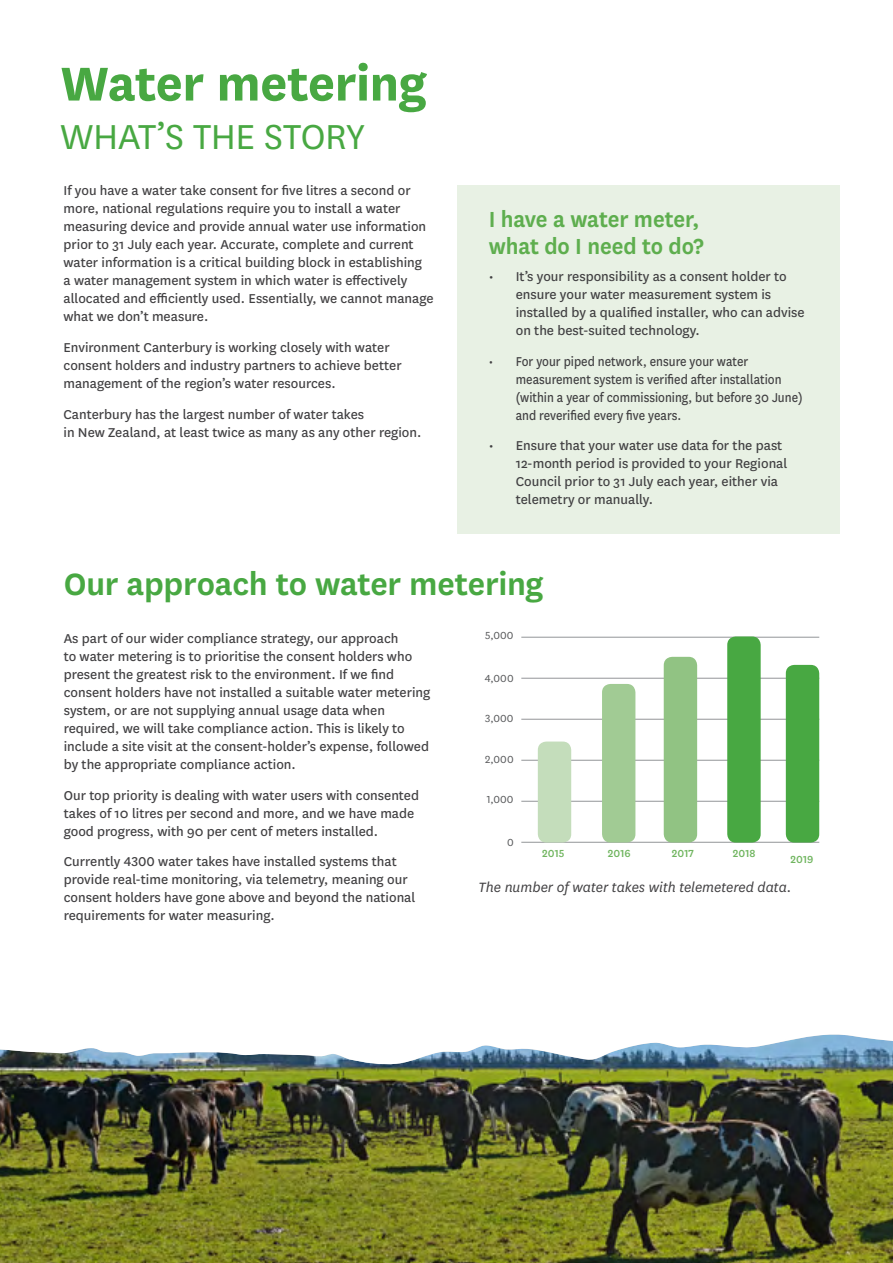
<style>
.page{position:relative;width:893px;height:1263px;background:#fff}
.page>*{position:absolute;margin:0;border:0;box-sizing:border-box;transform-origin:0 0}
.t1{font:700 55.5px "National";letter-spacing:-.01em;color:#48a842}
.t2{font:40.5px "National";letter-spacing:-.01em;color:#48a842}
.t3{font:600 36px "National";letter-spacing:-.01em;color:#48a842}
.t4{font:600 25.5px/27px "National";letter-spacing:-.005em;color:#5eae4e;scale:.95 1}
.t5{font:italic 15.75px "National";color:#414042}
.t6{font:15px/18px "National";color:#414042}
.t7{font:15px/18px "National";color:#414042;scale:.9 1}
.t8{font:12px "National";letter-spacing:.01em;color:#58595b}
.t9{font:500 12px "National";letter-spacing:.01em;color:#70b55f}
</style>
<div class="page">
<hr style="left:521px;top:637px;width:298px;height:1px;background:#939598">
<hr style="left:521px;top:678px;width:298px;height:1px;background:#939598">
<hr style="left:521px;top:719px;width:298px;height:1px;background:#939598">
<hr style="left:521px;top:760px;width:298px;height:1px;background:#939598">
<hr style="left:521px;top:801px;width:298px;height:1px;background:#939598">
<hr style="left:521px;top:842px;width:298px;height:1px;background:#939598">
<div style="left:538px;top:741px;width:33px;height:101px;background:#c4ddbb;border-radius:9px"></div>
<div style="left:602px;top:684px;width:33px;height:158px;background:#a1cb94;border-radius:9px"></div>
<div style="left:664px;top:657px;width:33px;height:185px;background:#91c383;border-radius:9px"></div>
<div style="left:727px;top:636px;width:34px;height:206px;background:#48a842;border-radius:9px"></div>
<div style="left:786px;top:665px;width:33px;height:177px;background:#48a842;border-radius:9px"></div>
<img style="left:0;top:1034px;width:892px;height:229px">
<div style="left:457px;top:185px;width:383px;height:348px;background:#e8f1e4"></div>
<svg style="left:892px;top:1041px;width:1px;height:222px"></svg>
<h1 class="t1" style="left:60px;top:44px;width:367px">Water metering</h1>
<h2 class="t2" style="left:60px;top:110px;width:306px">WHAT’S THE STORY</h2>
<p class="t6" style="left:63px;top:181px;width:372px">If you have a water take consent for five litres a second or more, national regulations require you to install a water measuring device and provide annual water use information prior to 31 July each year. Accurate, complete and current water information is a critical building block in establishing<br>a water management system in which water is effectively allocated and efficiently used. Essentially, we cannot manage what we don’t measure.</p>
<p class="t6" style="left:63px;top:338px;width:340px">Environment Canterbury is working closely with water consent holders and industry partners to achieve better management of the region’s water resources.</p>
<p class="t6" style="left:63px;top:404px;width:359px">Canterbury has the largest number of water takes<br>in New Zealand, at least twice as many as any other region.</p>
<h3 class="t4" style="left:489px;top:204px;width:228px">I have a water meter, what do I need to do?</h3>
<p class="t6" style="left:516px;top:266px;width:290px;text-indent:-27px">• It’s your responsibility as a consent holder to ensure your water measurement system is installed by a qualified installer, who can advise on the best-suited technology.</p>
<p class="t7" style="left:516px;top:351px;width:320px;text-indent:-27px">• For your piped network, ensure your water measurement system is verified after installation (within a year of commissioning, but before 30 June) and reverified every five years.</p>
<p class="t6" style="left:516px;top:436px;width:273px;text-indent:-27px">• Ensure that your water use data for the past 12-month period is provided to your Regional Council prior to 31 July each year, either via telemetry or manually.</p>
<h3 class="t3" style="left:64px;top:559px;width:481px">Our approach to water metering</h3>
<p class="t6" style="left:64px;top:628px;width:368px">As part of our wider compliance strategy, our approach<br>to water metering is to prioritise the consent holders who present the greatest risk to the environment. If we find consent holders have not installed a suitable water metering system, or are not supplying annual usage data when required, we will take compliance action. This is likely to include a site visit at the consent-holder’s expense, followed by the appropriate compliance action.</p>
<p class="t6" style="left:64px;top:785px;width:357px">Our top priority is dealing with water users with consented takes of 10 litres per second and more, and we have made good progress, with 90 per cent of meters installed.</p>
<p class="t6" style="left:64px;top:852px;width:353px">Currently 4300 water takes have installed systems that provide real-time monitoring, via telemetry, meaning our consent holders have gone above and beyond the national requirements for water measuring.</p>
<p class="t8" style="left:485px;top:628px;width:30px">5,000</p>
<p class="t8" style="left:485px;top:670px;width:30px">4,000</p>
<p class="t8" style="left:485px;top:711px;width:30px">3,000</p>
<p class="t8" style="left:485px;top:752px;width:30px">2,000</p>
<p class="t8" style="left:487px;top:792px;width:28px">1,000</p>
<p class="t8" style="left:507px;top:834px;width:8px">0</p>
<p class="t9" style="left:542px;top:845px;width:24px">2015</p>
<p class="t9" style="left:608px;top:845px;width:24px">2016</p>
<p class="t9" style="left:672px;top:845px;width:24px">2017</p>
<p class="t9" style="left:733px;top:845px;width:24px">2018</p>
<p class="t9" style="left:790px;top:851px;width:24px">2019</p>
<p class="t5" style="left:479px;top:877px;width:315px">The number of water takes with telemetered data.</p>
</div>
